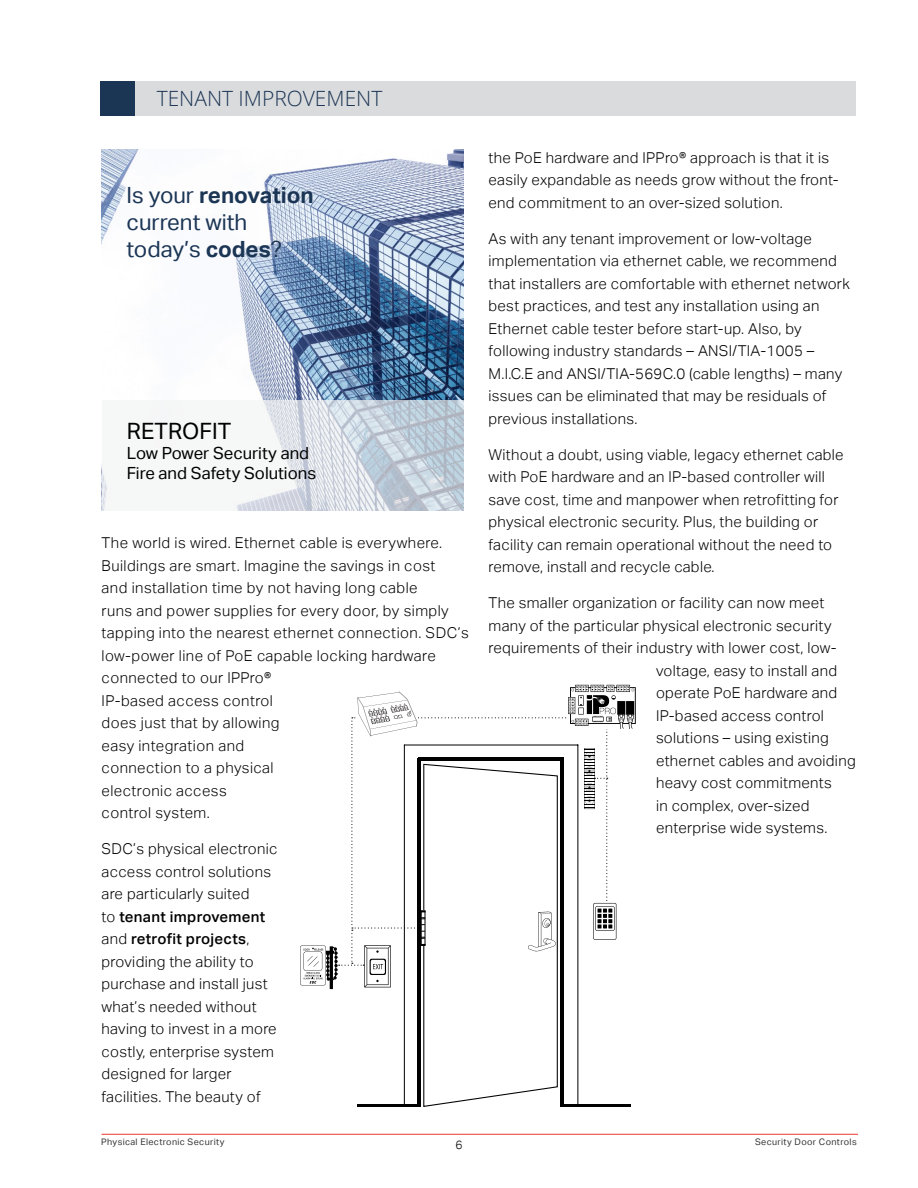
<style>
.page{position:relative;width:918px;height:1188px;background:#fff}
.page>*{position:absolute;margin:0;border:0;box-sizing:border-box;transform-origin:0 0}
.t1{font:22.5px "Aktiv Grotesk";color:#000}
.t2{font:22.35px/26.8px "Aktiv Grotesk";color:#1b3555}
.t3{font:300 21px "Open Sans";color:#1b3555}
.t4{font:16.8px/20.1px "Aktiv Grotesk";color:#000}
.t5{font:300 15px/22.5px "Aktiv Grotesk";letter-spacing:.02em;color:#000}
.t6{font:300 12px "Aktiv Grotesk";color:#000}
.t7{font:9px "Aktiv Grotesk";letter-spacing:.04em;color:#343433}
.s1{font-weight:700}
.s2{font-weight:500}
</style>
<div class="page">
<hr style="left:102px;top:1134px;width:756px;height:1px;background:#ee3829">
<div style="left:100px;top:81px;width:756px;height:35px;background:#dadbdc"></div>
<div style="left:100px;top:81px;width:35px;height:35px;background:#1b3555"></div>
<img style="left:102px;top:149px;width:362px;height:251px">
<svg style="left:102px;top:400px;width:362px;height:111px;fill:#f1f4f5"></svg>
<svg style="left:118px;top:177px;width:204px;height:93px"></svg>
<hr style="left:560px;top:1104px;width:71px;height:3px;background:#000">
<hr style="left:358px;top:1104px;width:63px;height:3px;background:#000">
<svg style="left:423px;top:989px;width:135px;height:118px"></svg>
<hr style="left:418px;top:758px;width:3px;height:349px;background:#000">
<hr style="left:560px;top:757px;width:4px;height:350px;background:#000">
<hr style="left:578px;top:745px;width:1px;height:359px;background:#000">
<hr style="left:404px;top:745px;width:1px;height:359px;background:#000">
<svg style="left:300px;top:685px;width:336px;height:304px"></svg>
<h3 class="t3" style="left:157px;top:84px;width:227px">TENANT IMPROVEMENT</h3>
<h2 class="t2" style="left:127px;top:182px;width:189px">Is your <span class="s1">renovation </span>current with today’s <span class="s1">codes</span>?</h2>
<h1 class="t1" style="left:127px;top:418px;width:106px">RETROFIT</h1>
<p class="t4" style="left:127px;top:443px;width:191px">Low Power Security and<br>Fire and Safety Solutions</p>
<p class="t5" style="left:102px;top:532px;width:369px">The world is wired. Ethernet cable is everywhere.<br>Buildings are smart. Imagine the savings in cost<br>and installation time by not having long cable<br>runs and power supplies for every door, by simply tapping into the nearest ethernet connection. SDC’s low-power line of PoE capable locking hardware connected to our IPPro®<br>IP-based access control<br>does just that by allowing<br>easy integration and<br>connection to a physical<br>electronic access<br>control system.</p>
<p class="t5" style="left:102px;top:838px;width:177px">SDC’s physical electronic access control solutions are particularly suited<br>to <span class="s2">tenant improvement </span>and <span class="s2">retrofit projects</span>, providing the ability to purchase and install just what’s needed without having to invest in a more costly, enterprise system designed for larger facilities. The beauty of</p>
<p class="t5" style="left:489px;top:147px;width:352px">the PoE hardware and IPPro® approach is that it is easily expandable as needs grow without the front&shy;end commitment to an over-sized solution.</p>
<p class="t5" style="left:489px;top:228px;width:363px">As with any tenant improvement or low-voltage implementation via ethernet cable, we recommend that installers are comfortable with ethernet network best practices, and test any installation using an Ethernet cable tester before start-up. Also, by following industry standards – ANSI/TIA-1005 – M.I.C.E and ANSI/TIA-569C.0 (cable lengths) – many issues can be eliminated that may be residuals of previous installations.</p>
<p class="t5" style="left:489px;top:444px;width:357px">Without a doubt, using viable, legacy ethernet cable with PoE hardware and an IP-based controller will save cost, time and manpower when retrofitting for physical electronic security. Plus, the building or facility can remain operational without the need to remove, install and recycle cable.</p>
<p class="t5" style="left:489px;top:592px;width:337px">The smaller organization or facility can now meet</p>
<p class="t5" style="left:489px;top:615px;width:344px">many of the particular physical electronic security</p>
<p class="t5" style="left:489px;top:637px;width:349px">requirements of their industry with lower cost, low-</p>
<p class="t5" style="left:656px;top:660px;width:183px">voltage, easy to install and</p>
<p class="t5" style="left:656px;top:682px;width:183px">operate PoE hardware and</p>
<p class="t5" style="left:656px;top:705px;width:169px">IP-based access control</p>
<p class="t5" style="left:656px;top:727px;width:174px">solutions – using existing</p>
<p class="t5" style="left:656px;top:750px;width:201px">ethernet cables and avoiding</p>
<p class="t5" style="left:656px;top:772px;width:177px">heavy cost commitments</p>
<p class="t5" style="left:656px;top:795px;width:155px">in complex, over-sized</p>
<p class="t5" style="left:656px;top:817px;width:173px">enterprise wide systems.</p>
<p class="t7" style="left:101px;top:1137px;width:125px">Physical Electronic Security</p>
<p class="t7" style="left:755px;top:1137px;width:103px">Security Door Controls</p>
<p class="t6" style="left:455px;top:1138px;width:9px">6</p>
</div>
